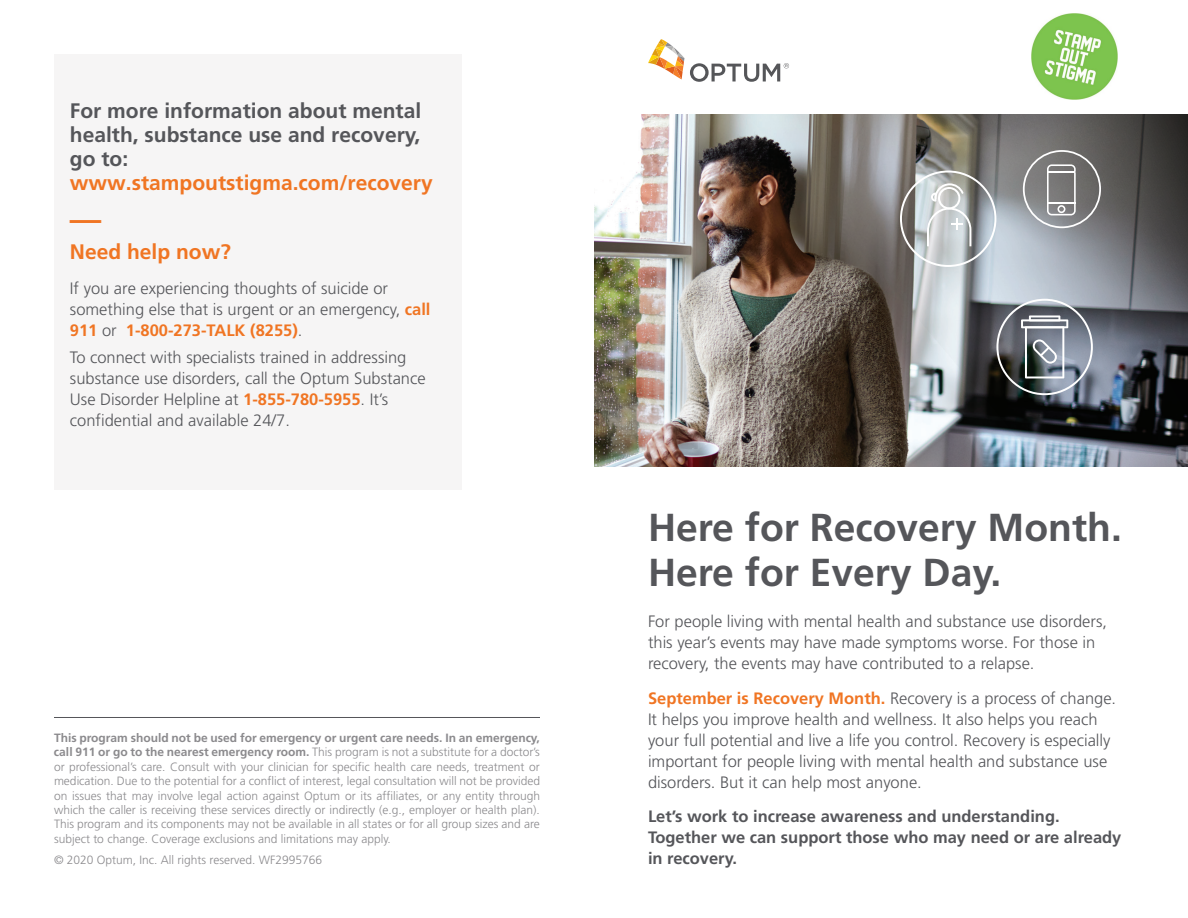
<style>
.page{position:relative;width:1188px;height:918px;background:#fff}
.page>*{position:absolute;margin:0;border:0;box-sizing:border-box;transform-origin:0 0}
.t1{font:700 39px/45px "Frutiger LT Std";color:#55565a}
.t2{font:700 31.5px "Frutiger LT Std";color:#f07523}
.t3{font:700 21px/24px "Frutiger LT Std";color:#55565a}
.t4{font:700 21px "Frutiger LT Std";color:#f07523}
.t5{font:300 16.5px/21px "Frutiger LT Std";color:#55565a}
.t6{font:700 16.5px/21px "Frutiger LT Std";color:#55565a}
.t7{font:300 12px/14.4px "Frutiger LT Std";color:#8b8a8d;text-align:justify}
.s1{color:#f07523}
.s2{font-weight:700;color:#f07523}
.s3{font-weight:700}
</style>
<div class="page">
<img style="left:594px;top:115px;width:594px;height:352px">
<img style="left:753px;top:115px;width:435px;height:351px">
<div style="left:54px;top:54px;width:408px;height:435px;background:#f6f5f5"></div>
<hr style="left:54px;top:717px;width:486px;height:1px;background:#55565a">
<svg style="left:648px;top:39px;width:36px;height:40px"></svg>
<svg style="left:690px;top:63px;width:99px;height:19px"></svg>
<div style="left:900px;top:171px;width:96px;height:96px;border:2px solid #fff;border-radius:50%"></div>
<svg style="left:927px;top:183px;width:44px;height:63px;background:#cbcfcf"></svg>
<div style="left:996px;top:299px;width:97px;height:96px;border:2px solid #fff;border-radius:50%"></div>
<svg style="left:1021px;top:315px;width:47px;height:63px"></svg>
<div style="left:1023px;top:150px;width:78px;height:78px;border:2px solid #fff;border-radius:50%"></div>
<svg style="left:1047px;top:164px;width:29px;height:51px"></svg>
<img style="left:1031px;top:14px;width:86px;height:86px">
<p class="t3" style="left:70px;top:99px;width:364px">For more information about mental health, substance use and recovery, go to: <span class="s1">www.stampoutstigma.com/recovery</span></p>
<p class="t2" style="left:70px;top:200px;width:33px">—</p>
<p class="t4" style="left:70px;top:239px;width:163px">Need help now?</p>
<p class="t5" style="left:70px;top:278px;width:362px">If you are experiencing thoughts of suicide or something else that is urgent or an emergency, <span class="s2">call<br>911</span> or <span class="s2">1-800-273-TALK (8255)</span>.</p>
<p class="t5" style="left:70px;top:347px;width:357px">To connect with specialists trained in addressing substance use disorders, call the Optum Substance Use Disorder Helpline at <span class="s2">1-855-780-5955</span>. It’s confidential and available 24/7.</p>
<p class="t7" style="left:54px;top:731px;width:488px"><span class="s3">This program should not be used for emergency or urgent care needs. In an emergency, call 911 or go to the nearest emergency room.</span> This program is not a substitute for a doctor’s or professional’s care. Consult with your clinician for specific health care needs, treatment or medication. Due to the potential for a conflict of interest, legal consultation will not be provided on issues that may involve legal action against Optum or its affiliates, or any entity through which the caller is receiving these services directly or indirectly (e.g., employer or health plan).<br>This program and its components may not be available in all states or for all group sizes and are subject to change. Coverage exclusions and limitations may apply.</p>
<p class="t7" style="left:54px;top:853px;width:270px">© 2020 Optum, Inc. All rights reserved. WF2995766</p>
<p class="t1" style="left:648px;top:505px;width:475px">Here for Recovery Month.<br>Here for Every Day.</p>
<p class="t5" style="left:648px;top:611px;width:461px">For people living with mental health and substance use disorders, this year’s events may have made symptoms worse. For those in recovery, the events may have contributed to a relapse.</p>
<p class="t5" style="left:648px;top:688px;width:470px"><span class="s2">September is Recovery Month.</span> Recovery is a process of change.<br>It helps you improve health and wellness. It also helps you reach your full potential and live a life you control. Recovery is especially important for people living with mental health and substance use disorders. But it can help most anyone.</p>
<p class="t6" style="left:648px;top:806px;width:475px">Let’s work to increase awareness and understanding.<br>Together we can support those who may need or are already in recovery.</p>
</div>
